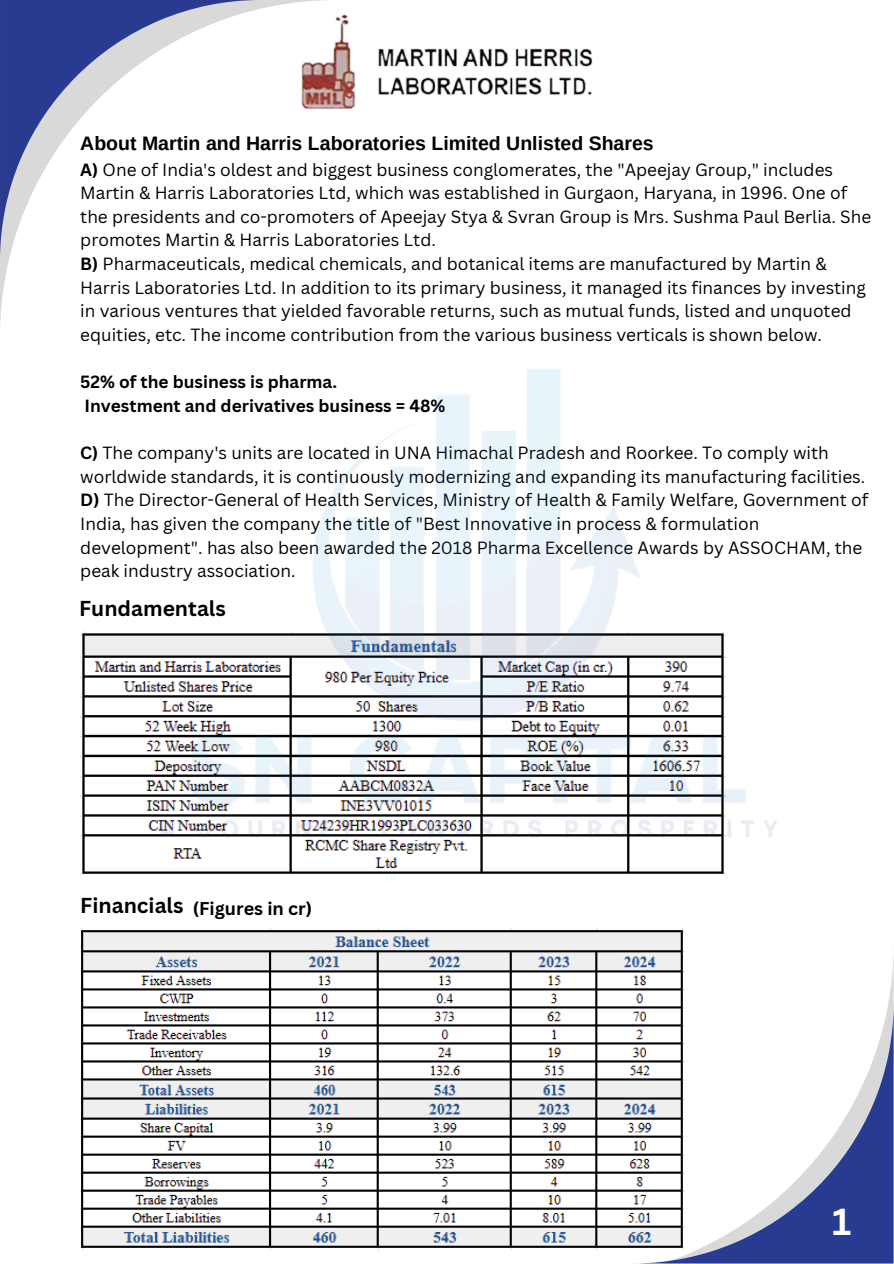
<style>
.page{position:relative;width:894px;height:1264px;background:#fff}
.page>*{position:absolute;margin:0;border:0;box-sizing:border-box;transform-origin:0 0}
.t1{font:700 36.6px "Canva Sans";color:#fff}
.t2{font:700 21px "Canva Sans";color:#000}
.t3{font:700 19.5px "Arimo";color:#000}
.t4{font:700 18px "Canva Sans";color:#000}
.t5{font:17.25px/23.7px "Canva Sans";color:#000}
.t6{font:700 17.25px/23.7px "Canva Sans";color:#000}
.s1{font-weight:700}
</style>
<div class="page">
<svg style="left:0;top:0;width:325px;height:325px"></svg>
<svg style="left:0;top:0;width:261px;height:261px"></svg>
<svg style="left:648px;top:1002px;width:245px;height:261px"></svg>
<img style="left:263px;top:15px;width:330px;height:98px">
<img style="left:80px;top:631px;width:645px;height:243px">
<img style="left:80px;top:928px;width:604px;height:321px">
<img style="left:120px;top:369px;width:657px;height:498px">
<h2 class="t3" style="left:80px;top:132px;width:575px">About Martin and Harris Laboratories Limited Unlisted Shares</h2>
<p class="t5" style="left:80px;top:157px;width:792px"><span class="s1">A)</span> One of India's oldest and biggest business conglomerates, the "Apeejay Group," includes Martin &amp; Harris Laboratories Ltd, which was established in Gurgaon, Haryana, in 1996. One of the presidents and co-promoters of Apeejay Stya &amp; Svran Group is Mrs. Sushma Paul Berlia. She promotes Martin &amp; Harris Laboratories Ltd.</p>
<p class="t5" style="left:80px;top:251px;width:787px"><span class="s1">B)</span> Pharmaceuticals, medical chemicals, and botanical items are manufactured by Martin &amp; Harris Laboratories Ltd. In addition to its primary business, it managed its finances by investing in various ventures that yielded favorable returns, such as mutual funds, listed and unquoted equities, etc. The income contribution from the various business verticals is shown below.</p>
<h1 class="t6" style="left:80px;top:370px;width:366px">52% of the business is pharma.<br>Investment and derivatives business = 48%</h1>
<p class="t5" style="left:80px;top:440px;width:786px"><span class="s1">C)</span> The company's units are located in UNA Himachal Pradesh and Roorkee. To comply with worldwide standards, it is continuously modernizing and expanding its manufacturing facilities.</p>
<p class="t5" style="left:80px;top:488px;width:789px"><span class="s1">D)</span> The Director-General of Health Services, Ministry of Health &amp; Family Welfare, Government of India, has given the company the title of "Best Innovative in process &amp; formulation development". has also been awarded the 2018 Pharma Excellence Awards by ASSOCHAM, the peak industry association.</p>
<p class="t2" style="left:79px;top:593px;width:148px">Fundamentals</p>
<p class="t2" style="left:80px;top:890px;width:105px">Financials</p>
<p class="t4" style="left:193px;top:895px;width:121px">(Figures in cr)</p>
<p class="t1" style="left:832px;top:1195px;width:21px">1</p>
</div>
